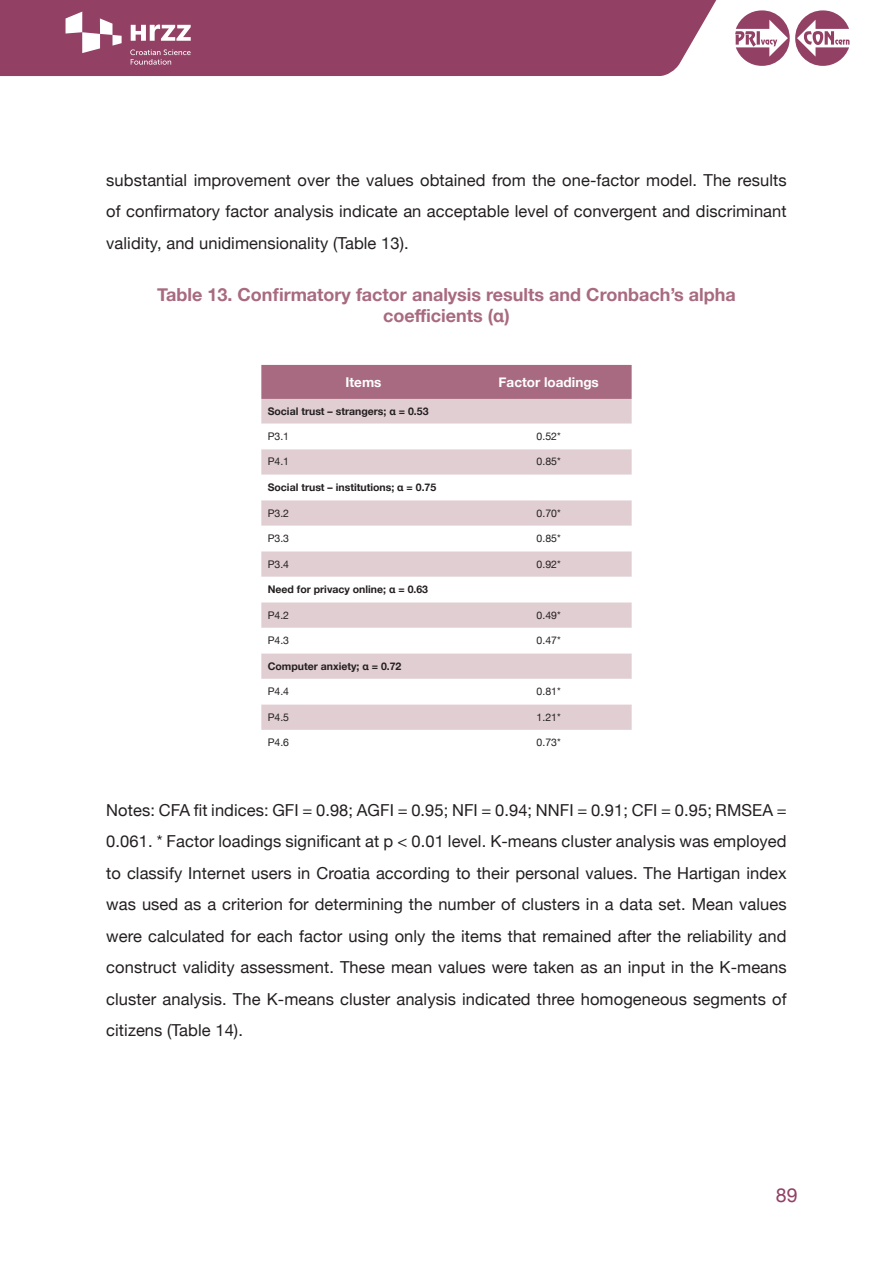
<style>
.page{position:relative;width:893px;height:1263px;background:#fff}
.page>*{position:absolute;margin:0;border:0;box-sizing:border-box;transform-origin:0 0}
.t1{font:19.5px "Helvetica Neue";color:#934065}
.t2{font:700 18px/21px "Helvetica Neue";color:#a86a80;text-align:center}
.t3{font:16.5px/31.5px "Helvetica Neue";letter-spacing:.005em;color:#231f20;text-align:justify}
.t4{font:700 13.5px "Helvetica Neue";color:#fff}
.t5{font:700 10.5px "Helvetica Neue";color:#231f20}
.t6{font:10.5px "Helvetica Neue";color:#231f20}
</style>
<div class="page">
<div style="left:0;top:0;width:717px;height:76px;background:#934065"></div>
<svg style="left:130px;top:49px;width:61px;height:16px"></svg>
<svg style="left:66px;top:12px;width:56px;height:41px"></svg>
<svg style="left:131px;top:25px;width:60px;height:16px"></svg>
<svg style="left:735px;top:10px;width:114px;height:56px"></svg>
<div style="left:261px;top:365px;width:371px;height:34px;background:#a86a80"></div>
<div style="left:261px;top:399px;width:371px;height:25px;background:#e1ced2"></div>
<svg style="left:261px;top:449px;width:371px;height:281px;fill:#e1ced2"></svg>
<p class="t3" style="left:106px;top:165px;width:682px">substantial improvement over the values obtained from the one-factor model. The results of confirmatory factor analysis indicate an acceptable level of convergent and discriminant validity, and unidimensionality (Table 13).</p>
<p class="t2" style="left:157px;top:285px;width:580px">Table 13. Confirmatory factor analysis results and Cronbach’s alpha coefficients (α)</p>
<p class="t4" style="left:346px;top:372px;width:37px">Items</p>
<p class="t4" style="left:499px;top:372px;width:102px">Factor loadings</p>
<p class="t5" style="left:268px;top:403px;width:162px">Social trust – strangers; α = 0.53</p>
<p class="t6" style="left:268px;top:429px;width:23px">P3.1</p>
<p class="t6" style="left:537px;top:429px;width:26px">0.52*</p>
<p class="t6" style="left:268px;top:454px;width:23px">P4.1</p>
<p class="t6" style="left:537px;top:454px;width:26px">0.85*</p>
<p class="t5" style="left:268px;top:479px;width:170px">Social trust – institutions; α = 0.75</p>
<p class="t6" style="left:268px;top:505px;width:23px">P3.2</p>
<p class="t6" style="left:537px;top:505px;width:26px">0.70*</p>
<p class="t6" style="left:268px;top:531px;width:23px">P3.3</p>
<p class="t6" style="left:537px;top:531px;width:26px">0.85*</p>
<p class="t6" style="left:268px;top:556px;width:23px">P3.4</p>
<p class="t6" style="left:537px;top:556px;width:26px">0.92*</p>
<p class="t5" style="left:268px;top:581px;width:162px">Need for privacy online; α = 0.63</p>
<p class="t6" style="left:268px;top:607px;width:23px">P4.2</p>
<p class="t6" style="left:537px;top:607px;width:26px">0.49*</p>
<p class="t6" style="left:268px;top:633px;width:23px">P4.3</p>
<p class="t6" style="left:537px;top:633px;width:26px">0.47*</p>
<p class="t5" style="left:268px;top:658px;width:135px">Computer anxiety; α = 0.72</p>
<p class="t6" style="left:268px;top:684px;width:23px">P4.4</p>
<p class="t6" style="left:537px;top:684px;width:26px">0.81*</p>
<p class="t6" style="left:268px;top:709px;width:23px">P4.5</p>
<p class="t6" style="left:537px;top:709px;width:26px">1.21*</p>
<p class="t6" style="left:268px;top:735px;width:23px">P4.6</p>
<p class="t6" style="left:537px;top:735px;width:26px">0.73*</p>
<p class="t3" style="left:106px;top:795px;width:682px">Notes: CFA fit indices: GFI = 0.98; AGFI = 0.95; NFI = 0.94; NNFI = 0.91; CFI = 0.95; RMSEA = 0.061. * Factor loadings significant at p &lt; 0.01 level. K-means cluster analysis was employed to classify Internet users in Croatia according to their personal values. The Hartigan index was used as a criterion for determining the number of clusters in a data set. Mean values were calculated for each factor using only the items that remained after the reliability and construct validity assessment. These mean values were taken as an input in the K-means cluster analysis. The K-means cluster analysis indicated three homogeneous segments of citizens (Table 14).</p>
<p class="t1" style="left:776px;top:1181px;width:23px">89</p>
</div>
